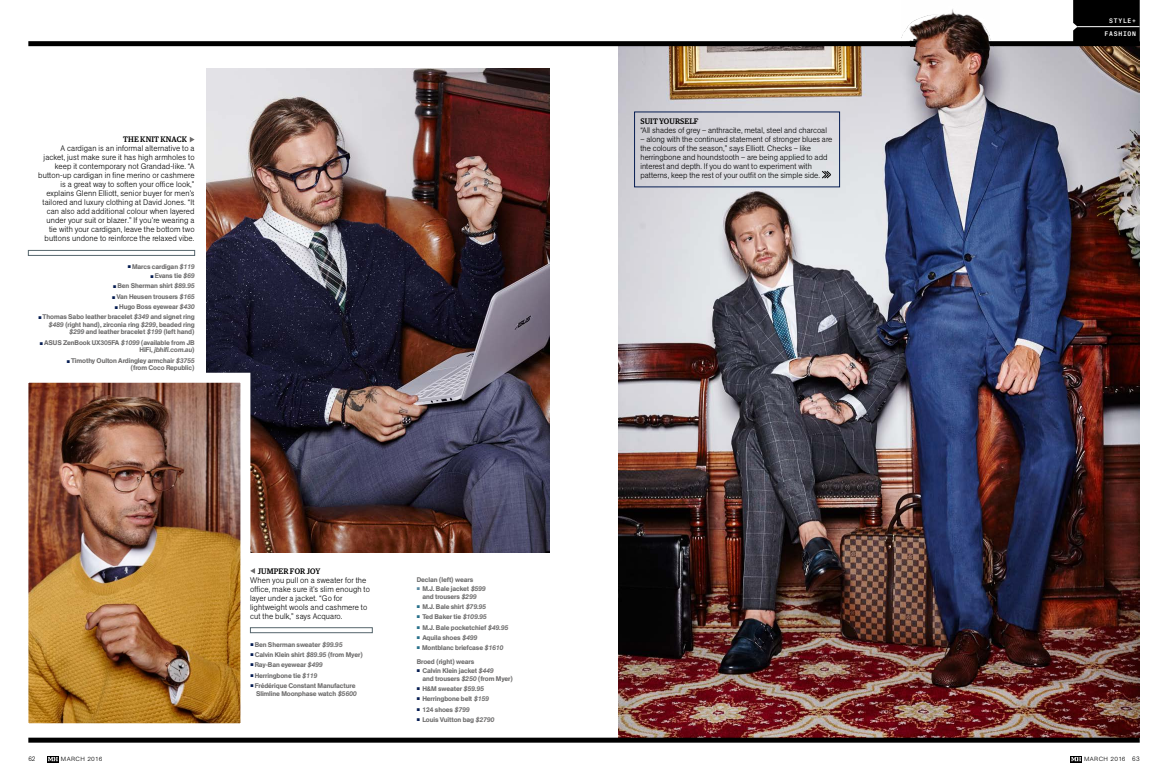
<style>
.page{position:relative;width:1168px;height:780px;background:#fff}
.page>*{position:absolute;margin:0;border:0;box-sizing:border-box;transform-origin:0 0}
.Box_Copy_secondary{font:300 8px/9px "AG Book Pro";letter-spacing:.015em;color:#000}
.Box_Copy_secondary-2{font:500 8px "Guardian Egyp";letter-spacing:.02em;color:#000}
.t1{font:500 6.8px/7.5px "AG Book Pro";letter-spacing:-.015em;color:#706f6f;text-align:right}
.t2{font:300 6.5px "AG Book Pro";color:#000}
.t3{font:300 6px "AG Book Pro";letter-spacing:.055em;color:#000;scale:1.1 1}
.t4{font:500 6px "Atlas Typewriter";letter-spacing:.13em;color:#fff}
.s1{font-family:"Flama";font-weight:400;font-size:5px;color:#061d52}
.s2{font-style:italic}
.s3{font-family:"Flama";font-weight:400;font-size:5px;color:#59889f}
.s4{font-family:"Flama";font-weight:400;font-size:5px;color:#27708a}
</style>
<div class="page">
<img style="left:618px;top:46px;width:522px;height:691px">
<div style="left:1073px;top:0;width:67px;height:41px;background:#000"></div>
<hr style="left:1073px;top:26px;width:67px;height:1px;background:#fff">
<div style="left:28px;top:41px;width:1112px;height:5px;background:#000"></div>
<div style="left:28px;top:737px;width:556px;height:5px;background:#000"></div>
<div style="left:584px;top:737px;width:556px;height:5px;background:#000"></div>
<div style="left:47px;top:755px;width:11px;height:7px;background:#000"></div>
<svg style="left:48px;top:757px;width:10px;height:4px"></svg>
<div style="left:1070px;top:755px;width:12px;height:7px;background:#000"></div>
<svg style="left:1071px;top:757px;width:10px;height:4px"></svg>
<img style="left:206px;top:68px;width:344px;height:485px">
<img style="left:28px;top:368px;width:227px;height:370px">
<svg style="left:190px;top:137px;width:5px;height:5px"></svg>
<svg style="left:822px;top:171px;width:9px;height:7px"></svg>
<img style="left:901px;top:9px;width:99px;height:44px">
<svg style="left:250px;top:568px;width:5px;height:5px"></svg>
<div style="left:250px;top:627px;width:122px;height:6px;border:1px solid #56666d"></div>
<div style="left:28px;top:250px;width:167px;height:5px;border:1px solid #56666d"></div>
<p class="Box_Copy_secondary-2" style="left:123px;top:134px;width:65px">THE KNIT KNACK</p>
<p class="Box_Copy_secondary" style="left:38px;top:144px;width:158px;text-align:right">A cardigan is an informal alternative to a jacket, just make sure it has high armholes to keep it contemporary not Grandad-like. “A button-up cardigan in fine merino or cashmere is a great way to soften your office look,” explains Glenn Elliott, senior buyer for men’s tailored and luxury clothing at David Jones. “It can also add additional colour when layered under your suit or blazer.” If you’re wearing a tie with your cardigan, leave the bottom two buttons undone to reinforce the relaxed vibe.</p>
<p class="t1" style="left:128px;top:262px;width:68px"><span class="s1">▪</span> Marcs cardigan <span class="s2">$119</span></p>
<p class="t1" style="left:151px;top:272px;width:46px"><span class="s1">▪</span> Evans tie <span class="s2">$69</span></p>
<p class="t1" style="left:113px;top:282px;width:83px"><span class="s1">▪</span> Ben Sherman shirt <span class="s2">$89.95</span></p>
<p class="t1" style="left:112px;top:292px;width:84px"><span class="s1">▪</span> Van Heusen trousers <span class="s2">$165</span></p>
<p class="t1" style="left:115px;top:303px;width:81px"><span class="s1">▪</span> Hugo Boss eyewear <span class="s2">$430</span></p>
<p class="t1" style="left:38px;top:313px;width:158px"><span class="s1">▪</span> Thomas Sabo leather bracelet <span class="s2">$349</span> and signet ring <span class="s2">$489</span> (right hand), zirconia ring <span class="s2">$299</span>, beaded ring <span class="s2">$299</span> and leather bracelet <span class="s2">$199</span> (left hand)</p>
<p class="t1" style="left:40px;top:338px;width:156px"><span class="s1">▪</span> ASUS ZenBook UX305FA <span class="s2">$1099</span> (available from JB<br>HiFi, <span class="s2">jbhifi.com.au</span>)</p>
<p class="t1" style="left:67px;top:356px;width:129px"><span class="s1">▪</span> Timothy Oulton Ardingley armchair <span class="s2">$3755 </span>(from Coco Republic)</p>
<p class="Box_Copy_secondary-2" style="left:258px;top:565px;width:64px">JUMPER FOR JOY</p>
<p class="Box_Copy_secondary" style="left:250px;top:575px;width:121px">When you pull on a sweater for the office, make sure it’s slim enough to layer under a jacket. “Go for lightweight wools and cashmere to cut the bulk,” says Acquaro.</p>
<p class="t1" style="left:250px;top:640px;width:94px"><span class="s1">▪</span> Ben Sherman sweater <span class="s2">$99.95</span></p>
<p class="t1" style="left:250px;top:651px;width:114px"><span class="s1">▪</span> Calvin Klein shirt <span class="s2">$89.95</span> (from Myer)</p>
<p class="t1" style="left:250px;top:661px;width:74px"><span class="s1">▪</span> Ray-Ban eyewear <span class="s2">$499</span></p>
<p class="t1" style="left:250px;top:671px;width:68px"><span class="s1">▪</span> Herringbone tie <span class="s2">$119</span></p>
<p class="t1" style="left:250px;top:682px;width:108px"><span class="s1">▪</span> Frédérique Constant Manufacture<br>Slimline Moonphase watch <span class="s2">$5600</span></p>
<p class="t1" style="left:417px;top:575px;width:58px">Declan (left) wears</p>
<p class="t1" style="left:417px;top:585px;width:71px;text-align:center"><span class="s3">▪</span> M.J. Bale jacket <span class="s2">$599 </span>and trousers <span class="s2">$299</span></p>
<p class="t1" style="left:417px;top:602px;width:71px"><span class="s4">▪</span> M.J. Bale shirt <span class="s2">$79.95</span></p>
<p class="t1" style="left:417px;top:613px;width:72px"><span class="s4">▪</span> Ted Baker tie <span class="s2">$109.95</span></p>
<p class="t1" style="left:417px;top:623px;width:93px"><span class="s4">▪</span> M.J. Bale pocketchief <span class="s2">$49.95</span></p>
<p class="t1" style="left:417px;top:633px;width:62px"><span class="s4">▪</span> Aquila shoes <span class="s2">$499</span></p>
<p class="t1" style="left:417px;top:644px;width:88px"><span class="s4">▪</span> Montblanc briefcase <span class="s2">$1610</span></p>
<p class="t1" style="left:417px;top:657px;width:59px">Broed (right) wears</p>
<p class="t1" style="left:422px;top:666px;width:92px;text-align:left;text-indent:-6px"><span class="s1">▪</span> Calvin Klein jacket <span class="s2">$449<br></span>and trousers <span class="s2">$250</span> (from Myer)</p>
<p class="t1" style="left:417px;top:684px;width:69px"><span class="s1">▪</span> H&amp;M sweater <span class="s2">$59.95</span></p>
<p class="t1" style="left:417px;top:695px;width:74px"><span class="s1">▪</span> Herringbone belt <span class="s2">$159</span></p>
<p class="t1" style="left:417px;top:705px;width:54px"><span class="s1">▪</span> 124 shoes <span class="s2">$799</span></p>
<p class="t1" style="left:417px;top:715px;width:79px"><span class="s1">▪</span> Louis Vuitton bag <span class="s2">$2790</span></p>
<p class="Box_Copy_secondary-2" style="left:640px;top:116px;width:60px">SUIT YOURSELF</p>
<p class="Box_Copy_secondary" style="left:640px;top:126px;width:188px">“All shades of grey – anthracite, metal, steel and charcoal</p>
<p class="Box_Copy_secondary" style="left:640px;top:135px;width:193px">– along with the continued statement of stronger blues are the colours of the season,” says Elliott. Checks – like herringbone and houndstooth – are being applied to add interest and depth. If you do want to experiment with patterns, keep the rest of your outfit on the simple side.</p>
<p class="t4" style="left:1109px;top:15px;width:28px">STYLE+</p>
<p class="t4" style="left:1104px;top:28px;width:33px">FASHION</p>
<p class="t2" style="left:28px;top:754px;width:9px">62</p>
<p class="t3" style="left:61px;top:755px;width:39px">MARCH 2016</p>
<p class="t3" style="left:1084px;top:755px;width:39px">MARCH 2016</p>
<p class="t2" style="left:1132px;top:754px;width:9px">63</p>
</div>
